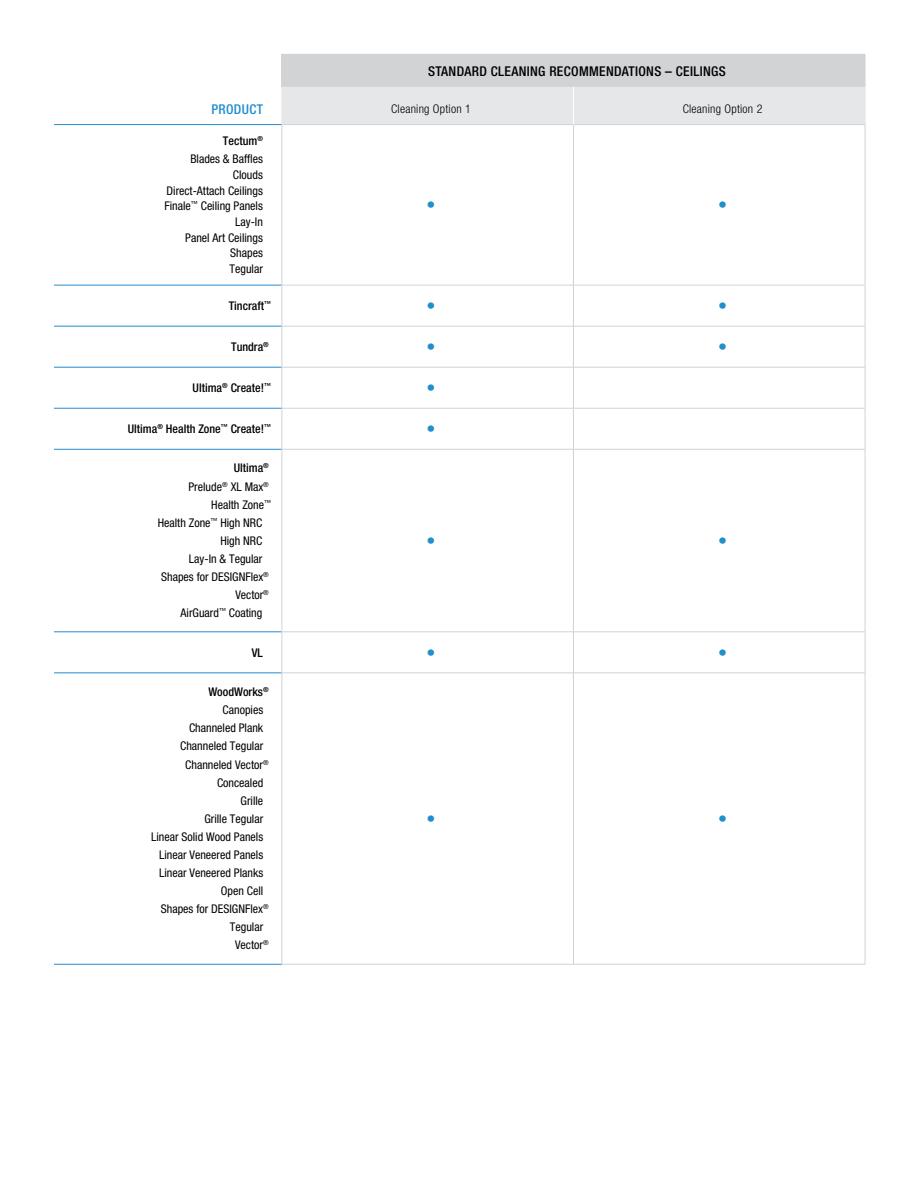
<style>
.page{position:relative;width:918px;height:1188px;background:#fff}
.page>*{position:absolute;margin:0;border:0;box-sizing:border-box;transform-origin:0 0}
.t1{font:condensed 18px "Helvetica Neue LT Std";color:#218ece}
.t2{font:500 condensed 13.5px "Helvetica Neue LT Std";letter-spacing:.025em;color:#000}
.t3{font:500 condensed 13.5px "Helvetica Neue LT Std";letter-spacing:.025em;color:#218ece}
.t4{font:condensed 12px/15.6px "Helvetica Neue LT Std";color:#000;text-align:right}
.t5{font:500 condensed 12px "Helvetica Neue LT Std";color:#000}
.t6{font:300 condensed 12px "Helvetica Neue LT Std";letter-spacing:.02em;color:#000}
.s1{font-weight:500}
</style>
<div class="page">
<div style="left:282px;top:54px;width:583px;height:33px;background:#d1d3d4"></div>
<div style="left:283px;top:87px;width:582px;height:37px;background:#e6e7e8"></div>
<svg style="left:283px;top:125px;width:582px;height:839px"></svg>
<hr style="left:282px;top:124px;width:291px;height:1px;background:#d1d3d4">
<hr style="left:573px;top:124px;width:292px;height:1px;background:#d1d3d4">
<hr style="left:282px;top:285px;width:291px;height:1px;background:#d1d3d4">
<hr style="left:573px;top:285px;width:292px;height:1px;background:#d1d3d4">
<hr style="left:282px;top:326px;width:291px;height:1px;background:#d1d3d4">
<hr style="left:573px;top:326px;width:292px;height:1px;background:#d1d3d4">
<hr style="left:282px;top:367px;width:291px;height:1px;background:#d1d3d4">
<hr style="left:573px;top:367px;width:292px;height:1px;background:#d1d3d4">
<hr style="left:282px;top:408px;width:291px;height:1px;background:#d1d3d4">
<hr style="left:573px;top:408px;width:292px;height:1px;background:#d1d3d4">
<hr style="left:282px;top:449px;width:291px;height:1px;background:#d1d3d4">
<hr style="left:573px;top:449px;width:292px;height:1px;background:#d1d3d4">
<hr style="left:282px;top:632px;width:291px;height:1px;background:#d1d3d4">
<hr style="left:573px;top:632px;width:292px;height:1px;background:#d1d3d4">
<hr style="left:282px;top:673px;width:291px;height:1px;background:#d1d3d4">
<hr style="left:573px;top:673px;width:292px;height:1px;background:#d1d3d4">
<hr style="left:282px;top:964px;width:291px;height:1px;background:#d1d3d4">
<hr style="left:573px;top:964px;width:292px;height:1px;background:#d1d3d4">
<hr style="left:865px;top:125px;width:1px;height:160px;background:#d1d3d4">
<hr style="left:865px;top:285px;width:1px;height:41px;background:#d1d3d4">
<hr style="left:865px;top:326px;width:1px;height:41px;background:#d1d3d4">
<hr style="left:865px;top:367px;width:1px;height:41px;background:#d1d3d4">
<hr style="left:865px;top:408px;width:1px;height:41px;background:#d1d3d4">
<hr style="left:865px;top:449px;width:1px;height:183px;background:#d1d3d4">
<hr style="left:865px;top:632px;width:1px;height:41px;background:#d1d3d4">
<hr style="left:865px;top:673px;width:1px;height:291px;background:#d1d3d4">
<hr style="left:54px;top:124px;width:228px;height:1px;background:#218ece">
<hr style="left:54px;top:285px;width:228px;height:1px;background:#218ece">
<hr style="left:54px;top:326px;width:228px;height:1px;background:#218ece">
<hr style="left:54px;top:367px;width:228px;height:1px;background:#218ece">
<hr style="left:54px;top:408px;width:228px;height:1px;background:#218ece">
<hr style="left:54px;top:449px;width:228px;height:1px;background:#218ece">
<hr style="left:54px;top:632px;width:228px;height:1px;background:#218ece">
<hr style="left:54px;top:673px;width:228px;height:1px;background:#218ece">
<hr style="left:54px;top:964px;width:228px;height:1px;background:#218ece">
<hr style="left:573px;top:125px;width:1px;height:160px;background:#d1d3d4">
<hr style="left:573px;top:285px;width:1px;height:41px;background:#d1d3d4">
<hr style="left:573px;top:326px;width:1px;height:41px;background:#d1d3d4">
<hr style="left:573px;top:367px;width:1px;height:41px;background:#d1d3d4">
<hr style="left:573px;top:408px;width:1px;height:41px;background:#d1d3d4">
<hr style="left:573px;top:449px;width:1px;height:183px;background:#d1d3d4">
<hr style="left:573px;top:632px;width:1px;height:41px;background:#d1d3d4">
<hr style="left:573px;top:673px;width:1px;height:291px;background:#d1d3d4">
<hr style="left:282px;top:125px;width:1px;height:160px;background:#d1d3d4">
<hr style="left:282px;top:285px;width:1px;height:41px;background:#d1d3d4">
<hr style="left:282px;top:326px;width:1px;height:41px;background:#d1d3d4">
<hr style="left:282px;top:367px;width:1px;height:41px;background:#d1d3d4">
<hr style="left:282px;top:408px;width:1px;height:41px;background:#d1d3d4">
<hr style="left:282px;top:449px;width:1px;height:183px;background:#d1d3d4">
<hr style="left:282px;top:632px;width:1px;height:41px;background:#d1d3d4">
<hr style="left:282px;top:673px;width:1px;height:291px;background:#d1d3d4">
<hr style="left:282px;top:87px;width:1px;height:37px;background:#e6e7e8">
<hr style="left:865px;top:87px;width:1px;height:37px;background:#e6e7e8">
<hr style="left:573px;top:87px;width:1px;height:37px;background:#fff">
<hr style="left:865px;top:55px;width:1px;height:32px;background:#d1d3d4">
<p class="t3" style="left:211px;top:101px;width:53px">PRODUCT</p>
<p class="t4" style="left:190px;top:132px;width:74px;line-height:18.1px"><span class="s1">Tectum</span><sup>®<br></sup>Blades &amp; Baffles</p>
<p class="t4" style="left:165px;top:167px;width:100px">Clouds<br>Direct-Attach Ceilings<br>Finale<sup>™</sup> Ceiling Panels<br>Lay-In<br>Panel Art Ceilings<br>Shapes<br>Tegular</p>
<p class="t2" style="left:428px;top:63px;width:299px">STANDARD CLEANING RECOMMENDATIONS – CEILINGS</p>
<p class="t6" style="left:391px;top:101px;width:81px">Cleaning Option 1</p>
<p class="t6" style="left:683px;top:101px;width:81px">Cleaning Option 2</p>
<h1 class="t1" style="left:426px;top:194px;width:10px">•</h1>
<h1 class="t1" style="left:718px;top:194px;width:10px">•</h1>
<p class="t5" style="left:229px;top:299px;width:44px">Tincraft<sup>™</sup></p>
<h1 class="t1" style="left:426px;top:295px;width:10px">•</h1>
<h1 class="t1" style="left:718px;top:295px;width:10px">•</h1>
<p class="t5" style="left:231px;top:340px;width:39px">Tundra<sup>®</sup></p>
<h1 class="t1" style="left:426px;top:336px;width:10px">•</h1>
<h1 class="t1" style="left:718px;top:336px;width:10px">•</h1>
<p class="t5" style="left:193px;top:381px;width:80px">Ultima<sup>®</sup> Create!<sup>™</sup></p>
<h1 class="t1" style="left:426px;top:377px;width:10px">•</h1>
<p class="t5" style="left:128px;top:422px;width:145px">Ultima<sup>®</sup> Health Zone<sup>™</sup> Create!<sup>™</sup></p>
<h1 class="t1" style="left:426px;top:418px;width:10px">•</h1>
<p class="t5" style="left:234px;top:461px;width:37px">Ultima<sup>®</sup></p>
<p class="t4" style="left:189px;top:478px;width:82px">Prelude<sup>®</sup> XL Max<sup>®</sup></p>
<p class="t4" style="left:211px;top:497px;width:61px">Health Zone<sup>™</sup></p>
<p class="t4" style="left:158px;top:515px;width:106px">Health Zone<sup>™</sup> High NRC</p>
<p class="t4" style="left:220px;top:533px;width:44px">High NRC</p>
<p class="t4" style="left:189px;top:551px;width:75px">Lay-In &amp; Tegular</p>
<p class="t4" style="left:161px;top:569px;width:109px">Shapes for DESIGNFlex<sup>®</sup></p>
<p class="t4" style="left:235px;top:587px;width:35px">Vector<sup>®</sup></p>
<p class="t4" style="left:181px;top:605px;width:83px">AirGuard<sup>™</sup> Coating</p>
<h1 class="t1" style="left:426px;top:530px;width:10px">•</h1>
<h1 class="t1" style="left:718px;top:530px;width:10px">•</h1>
<p class="t5" style="left:252px;top:645px;width:13px">VL</p>
<h1 class="t1" style="left:426px;top:642px;width:10px">•</h1>
<h1 class="t1" style="left:718px;top:642px;width:10px">•</h1>
<p class="t5" style="left:208px;top:685px;width:62px">WoodWorks<sup>®</sup></p>
<p class="t4" style="left:223px;top:702px;width:42px">Canopies</p>
<p class="t4" style="left:189px;top:720px;width:76px">Channeled Plank</p>
<p class="t4" style="left:180px;top:738px;width:85px">Channeled Tegular</p>
<p class="t4" style="left:185px;top:756px;width:85px">Channeled Vector<sup>®</sup></p>
<p class="t4" style="left:217px;top:775px;width:48px">Concealed</p>
<p class="t4" style="left:241px;top:793px;width:24px">Grille</p>
<p class="t4" style="left:204px;top:811px;width:60px">Grille Tegular</p>
<p class="t4" style="left:151px;top:829px;width:114px">Linear Solid Wood Panels</p>
<p class="t4" style="left:159px;top:847px;width:106px">Linear Veneered Panels</p>
<p class="t4" style="left:159px;top:865px;width:106px">Linear Veneered Planks</p>
<p class="t4" style="left:221px;top:883px;width:44px">Open Cell</p>
<p class="t4" style="left:161px;top:901px;width:109px">Shapes for DESIGNFlex<sup>®</sup></p>
<p class="t4" style="left:230px;top:919px;width:35px">Tegular</p>
<p class="t4" style="left:235px;top:937px;width:35px">Vector<sup>®</sup></p>
<h1 class="t1" style="left:426px;top:808px;width:10px">•</h1>
<h1 class="t1" style="left:718px;top:808px;width:10px">•</h1>
</div>
